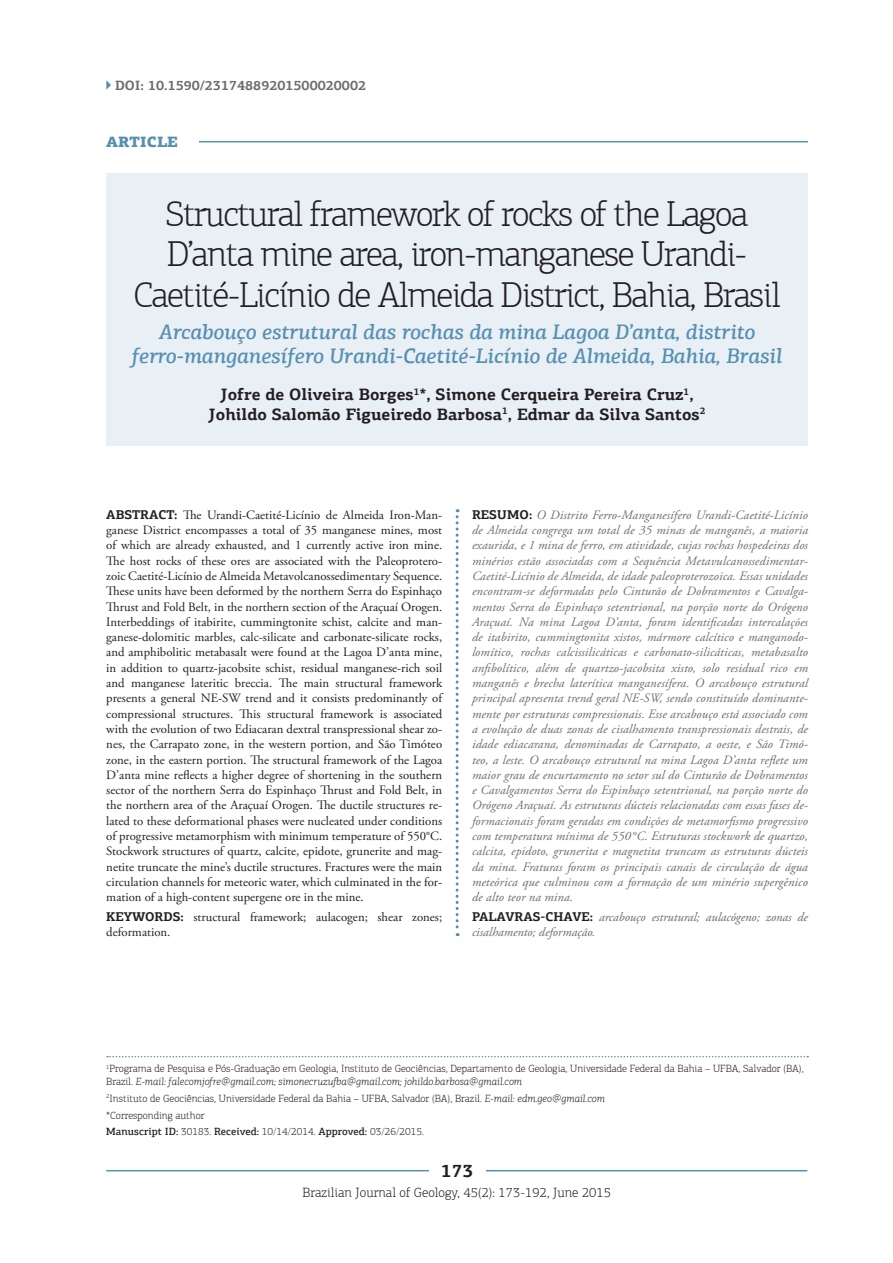
<style>
.page{position:relative;width:893px;height:1263px;background:#fff}
.page>*{position:absolute;margin:0;border:0;box-sizing:border-box;transform-origin:0 0}
.t1{font:300 36px/40.5px "PF Agora Slab Pro";letter-spacing:-.04em;color:#231f20;text-align:center}
.t2{font:italic 500 21px/24px "PF Agora Slab Pro";letter-spacing:-.01em;color:#5690b0;text-align:center}
.t3{font:700 18px "PF Agora Slab Pro";color:#231f20}
.t4{font:700 16.5px/19.8px "PF Agora Slab Pro";color:#231f20;text-align:center}
.t5{font:900 15px "PF Agora Slab Pro";color:#5690b0}
.t6{font:300 13.5px "PF Agora Slab Pro";color:#231f20}
.t7{font:700 13.5px "PF Agora Slab Pro";color:#6c6d70}
.t8{font:italic 12.75px/15.3px "Adobe Garamond Pro";color:#6c6d70;text-align:justify}
.t9{font:12.75px/15.3px "Adobe Garamond Pro";color:#231f20;text-align:justify}
.t10{font:300 10.5px/16.8px "PF Agora Slab Pro";color:#231f20}
.s1{font-family:"PF Agora Slab Pro";font-weight:700}
.s2{font-family:"PF Agora Slab Pro";font-weight:700;font-style:normal;color:#231f20}
.s3{font-style:italic}
.s4{font-weight:500}
</style>
<div class="page">
<svg style="left:107px;top:1056px;width:701px;height:1px"></svg>
<svg style="left:456px;top:509px;width:3px;height:427px"></svg>
<div style="left:106px;top:173px;width:702px;height:272px;background:#e8eff5"></div>
<svg style="left:106px;top:80px;width:5px;height:10px"></svg>
<hr style="left:106px;top:141px;width:702px;height:1px;background:#5690b0">
<div style="left:106px;top:128px;width:93px;height:28px;background:#fff"></div>
<hr style="left:106px;top:1170px;width:701px;height:1px;background:#5690b0">
<div style="left:429px;top:1163px;width:56px;height:15px;background:#fff"></div>
<p class="t7" style="left:115px;top:77px;width:253px">DOI: 10.1590/23174889201500020002</p>
<p class="t5" style="left:106px;top:132px;width:73px">ARTICLE</p>
<h1 class="t1" style="left:133px;top:193px;width:649px">Structural framework of rocks of the Lagoa<br>D’anta mine area, iron-manganese Urandi-<br>Caetité-Licínio de Almeida District, Bahia, Brasil</h1>
<h2 class="t2" style="left:132px;top:320px;width:652px">Arcabouço estrutural das rochas da mina Lagoa D’anta, distrito ferro-manganesífero Urandi-Caetité-Licínio de Almeida, Bahia, Brasil</h2>
<p class="t4" style="left:209px;top:384px;width:498px">Jofre de Oliveira Borges<sup>1</sup>*, Simone Cerqueira Pereira Cruz<sup>1</sup>,<br>Johildo Salomão Figueiredo Barbosa<sup>1</sup>, Edmar da Silva Santos<sup>2</sup></p>
<p class="t9" style="left:106px;top:507px;width:337px"><span class="s1">ABSTRACT:</span> The Urandi-Caetité-Licínio de Almeida Iron-Man&shy;ganese District encompasses a total of 35 manganese mines, most of which are already exhausted, and 1 currently active iron mine.<br>The host rocks of these ores are associated with the Paleoprotero&shy;zoic Caetité-Licínio de Almeida Metavolcanossedimentary Sequence.<br>These units have been deformed by the northern Serra do Espinhaço Thrust and Fold Belt, in the northern section of the Araçuaí Orogen.<br>Interbeddings of itabirite, cummingtonite schist, calcite and man&shy;ganese-dolomitic marbles, calc-silicate and carbonate-silicate rocks, and amphibolitic metabasalt were found at the Lagoa D’anta mine, in addition to quartz-jacobsite schist, residual manganese-rich soil and manganese lateritic breccia. The main structural framework presents a general NE-SW trend and it consists predominantly of compressional structures. This structural framework is associated with the evolution of two Ediacaran dextral transpressional shear zo&shy;nes, the Carrapato zone, in the western portion, and São Timóteo zone, in the eastern portion. The structural framework of the Lagoa D’anta mine reflects a higher degree of shortening in the southern sector of the northern Serra do Espinhaço Thrust and Fold Belt, in the northern area of the Araçuaí Orogen. The ductile structures re&shy;lated to these deformational phases were nucleated under conditions of progressive metamorphism with minimum temperature of 550°C.<br>Stockwork structures of quartz, calcite, epidote, grunerite and mag&shy;netite truncate the mine’s ductile structures. Fractures were the main circulation channels for meteoric water, which culminated in the for&shy;mation of a high-content supergene ore in the mine.</p>
<p class="t9" style="left:106px;top:909px;width:337px"><span class="s1">KEYWORDS:</span> structural framework; aulacogen; shear zones; deformation.</p>
<p class="t8" style="left:472px;top:507px;width:337px"><span class="s2">RESUMO:</span> O Distrito Ferro-Manganesífero Urandi-Caetité-Licínio de Almeida congrega um total de 35 minas de manganês, a maioria exaurida, e 1 mina de ferro, em atividade, cujas rochas hospedeiras dos minérios estão associadas com a Sequência Metavulcanossedimentar-Caetité-Licínio de Almeida, de idade paleoproterozoica. Essas unidades encontram-se deformadas pelo Cinturão de Dobramentos e Cavalga&shy;mentos Serra do Espinhaço setentrional, na porção norte do Orógeno Araçuaí. Na mina Lagoa D’anta, foram identificadas intercalações de itabirito, cummingtonita xistos, mármore calcítico e manganodo&shy;lomítico, rochas calcissilicáticas e carbonato-silicáticas, metabasalto anfibolítico, além de quartzo-jacobsita xisto, solo residual rico em manganês e brecha laterítica manganesífera. O arcabouço estrutural principal apresenta trend geral NE-SW, sendo constituído dominante&shy;mente por estruturas compressionais. Esse arcabouço está associado com a evolução de duas zonas de cisalhamento transpressionais destrais, de idade ediacarana, denominadas de Carrapato, a oeste, e São Timó&shy;teo, a leste. O arcabouço estrutural na mina Lagoa D’anta reflete um maior grau de encurtamento no setor sul do Cinturão de Dobramentos e Cavalgamentos Serra do Espinhaço setentrional, na porção norte do Orógeno Araçuaí. As estruturas dúcteis relacionadas com essas fases de&shy;formacionais foram geradas em condições de metamorfismo progressivo com temperatura mínima de 550°C. Estruturas stockwork de quartzo, calcita, epidoto, grunerita e magnetita truncam as estruturas dúcteis da mina. Fraturas foram os principais canais de circulação de água meteórica que culminou com a formação de um minério supergênico de alto teor na mina.</p>
<p class="t8" style="left:472px;top:909px;width:337px"><span class="s2">PALAVRAS-CHAVE:</span> arcabouço estrutural; aulacógeno; zonas de cisalhamento; deformação.</p>
<p class="t10" style="left:106px;top:1062px;width:699px;line-height:12.6px"><sup>1</sup>Programa de Pesquisa e Pós-Graduação em Geologia, Instituto de Geociências, Departamento de Geologia, Universidade Federal da Bahia – UFBA, Salvador (BA),<br>Brazil. <span class="s3">E-mail: falecomjofre@gmail.com; simonecruzufba@gmail.com; johildo.barbosa@gmail.com</span></p>
<p class="t10" style="left:106px;top:1090px;width:500px"><sup>2</sup>Instituto de Geociências, Universidade Federal da Bahia – UFBA, Salvador (BA), Brazil. <span class="s3">E-mail: edm.geo@gmail.com </span>*Corresponding author<br><span class="s4">Manuscript ID:</span> 30183. <span class="s4">Received:</span> 10/14/2014. <span class="s4">Approved:</span> 03/26/2015.</p>
<h3 class="t3" style="left:441px;top:1160px;width:34px">173</h3>
<p class="t6" style="left:302px;top:1184px;width:310px">Brazilian Journal of Geology, 45(2): 173-192, June 2015</p>
</div>
